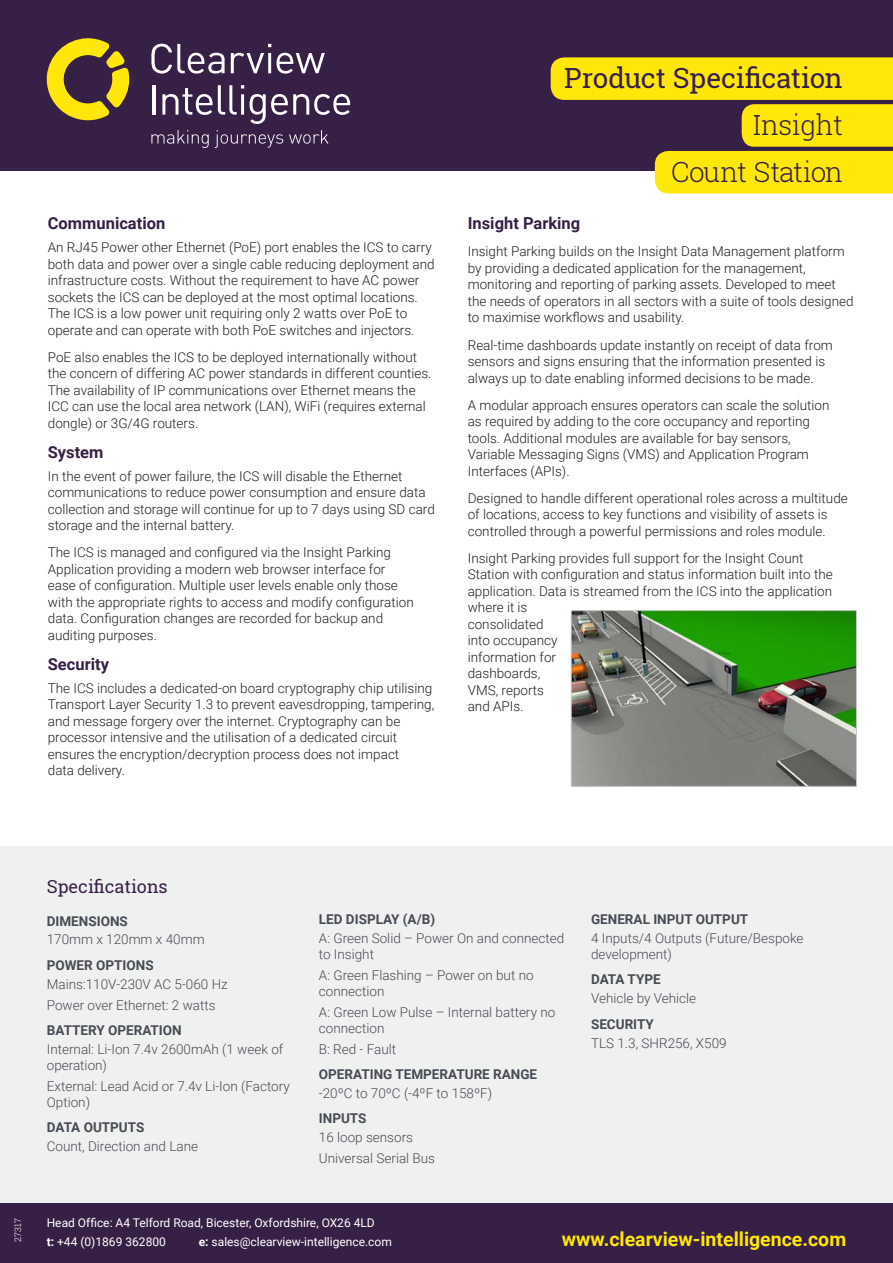
<style>
.page{position:relative;width:893px;height:1263px;background:#fff}
.page>*{position:absolute;margin:0;border:0;box-sizing:border-box;transform-origin:0 0}
.t1{font:27.75px "Roboto Slab";letter-spacing:-.01em;color:#372045}
.project___location{font:300 27.75px/46.8px "Roboto Slab";letter-spacing:-.01em;color:#372045;text-align:right}
.t2{font:700 19.5px "Roboto";color:#ffe709}
.key_heading{font:18px "Roboto Slab";color:#372045}
.sub_heading{font:700 16.5px "Roboto";color:#372045}
.body_text{font:700 16.5px "Roboto";color:#372045}
.body_text-2{font:300 13.5px/16.5px "Roboto";color:#231f20}
.spec{font:300 13.5px/15.8px "Roboto";color:#464b54}
.spec_title{font:700 13.5px "Roboto";color:#464b54}
.t3{font:12px "Roboto";color:#fff}
.strapline{font:300 9px "Roboto Slab";color:#fff}
.s1{font-weight:700}
</style>
<div class="page">
<div style="left:0;top:0;width:893px;height:170px;background:#372045"></div>
<svg style="left:46px;top:38px;width:83px;height:82px"></svg>
<svg style="left:151px;top:130px;width:58px;height:18px"></svg>
<svg style="left:215px;top:130px;width:68px;height:18px"></svg>
<svg style="left:289px;top:130px;width:39px;height:14px"></svg>
<svg style="left:151px;top:44px;width:74px;height:30px"></svg>
<svg style="left:231px;top:53px;width:33px;height:20px"></svg>
<hr style="left:268px;top:53px;width:3px;height:20px;background:#fff">
<svg style="left:277px;top:53px;width:48px;height:21px"></svg>
<hr style="left:153px;top:85px;width:3px;height:30px;background:#fff">
<svg style="left:162px;top:85px;width:82px;height:30px"></svg>
<hr style="left:241px;top:94px;width:3px;height:21px;background:#fff">
<svg style="left:250px;top:94px;width:100px;height:30px"></svg>
<svg style="left:551px;top:57px;width:342px;height:136px"></svg>
<div style="left:0;top:846px;width:893px;height:379px;background:#eff1f0"></div>
<img style="left:573px;top:612px;width:282px;height:173px">
<div style="left:571px;top:610px;width:286px;height:177px;border:1px solid #c8c9c9"></div>
<div style="left:0;top:1203px;width:893px;height:60px;background:#372045"></div>
<p class="sub_heading" style="left:48px;top:212px;width:119px">Communication</p>
<p class="body_text-2" style="left:48px;top:239px;width:388px">An RJ45 Power other Ethernet (PoE) port enables the ICS to carry both data and power over a single cable reducing deployment and infrastructure costs. Without the requirement to have AC power sockets the ICS can be deployed at the most optimal locations.<br>The ICS is a low power unit requiring only 2 watts over PoE to operate and can operate with both PoE switches and injectors.</p>
<p class="body_text-2" style="left:48px;top:348px;width:385px">PoE also enables the ICS to be deployed internationally without the concern of differing AC power standards in different counties.<br>The availability of IP communications over Ethernet means the ICC can use the local area network (LAN), WiFi (requires external dongle) or 3G/4G routers.</p>
<p class="sub_heading" style="left:48px;top:440px;width:57px">System</p>
<p class="body_text-2" style="left:48px;top:467px;width:389px">In the event of power failure, the ICS will disable the Ethernet communications to reduce power consumption and ensure data collection and storage will continue for up to 7 days using SD card storage and the internal battery.</p>
<p class="body_text-2" style="left:48px;top:544px;width:367px">The ICS is managed and configured via the Insight Parking Application providing a modern web browser interface for ease of configuration. Multiple user levels enable only those with the appropriate rights to access and modify configuration data. Configuration changes are recorded for backup and auditing purposes.</p>
<p class="sub_heading" style="left:48px;top:653px;width:63px">Security</p>
<p class="body_text-2" style="left:48px;top:679px;width:388px">The ICS includes a dedicated-on board cryptography chip utilising Transport Layer Security 1.3 to prevent eavesdropping, tampering, and message forgery over the internet. Cryptography can be processor intensive and the utilisation of a dedicated circuit ensures the encryption/decryption process does not impact<br>data delivery.</p>
<p class="t1" style="left:564px;top:59px;width:280px">Product Specification</p>
<p class="project___location" style="left:671px;top:101px;width:173px">Insight<br>Count Station</p>
<p class="body_text" style="left:468px;top:212px;width:114px">Insight Parking</p>
<p class="body_text-2" style="left:468px;top:243px;width:387px">Insight Parking builds on the Insight Data Management platform by providing a dedicated application for the management, monitoring and reporting of parking assets. Developed to meet the needs of operators in all sectors with a suite of tools designed to maximise workflows and usability.</p>
<p class="body_text-2" style="left:468px;top:336px;width:367px">Real-time dashboards update instantly on receipt of data from sensors and signs ensuring that the information presented is always up to date enabling informed decisions to be made.</p>
<p class="body_text-2" style="left:468px;top:396px;width:363px">A modular approach ensures operators can scale the solution as required by adding to the core occupancy and reporting tools. Additional modules are available for bay sensors, Variable Messaging Signs (VMS) and Application Program Interfaces (APIs).</p>
<p class="body_text-2" style="left:468px;top:489px;width:382px">Designed to handle different operational roles across a multitude of locations, access to key functions and visibility of assets is controlled through a powerful permissions and roles module.</p>
<p class="body_text-2" style="left:468px;top:549px;width:366px">Insight Parking provides full support for the Insight Count<br>Station with configuration and status information built into the application. Data is streamed from the ICS into the application where it is<br>consolidated<br>into occupancy<br>information for<br>dashboards,<br>VMS, reports<br>and APIs.</p>
<p class="strapline" style="left:12px;top:1241px;width:25px;rotate:-90deg">27317</p>
<p class="key_heading" style="left:47px;top:874px;width:123px">Specifications</p>
<p class="spec_title" style="left:47px;top:911px;width:83px">DIMENSIONS</p>
<p class="spec" style="left:47px;top:931px;width:159px">170mm x 120mm x 40mm</p>
<p class="spec_title" style="left:47px;top:955px;width:108px">POWER OPTIONS</p>
<p class="spec" style="left:47px;top:975px;width:183px">Mains:110V-230V AC 5-060 Hz</p>
<p class="spec" style="left:47px;top:996px;width:170px">Power over Ethernet: 2 watts</p>
<p class="spec_title" style="left:47px;top:1021px;width:136px">BATTERY OPERATION</p>
<p class="spec" style="left:47px;top:1041px;width:238px">Internal: Li-Ion 7.4v 2600mAh (1 week of operation)</p>
<p class="spec" style="left:47px;top:1078px;width:245px">External: Lead Acid or 7.4v Li-Ion (Factory<br>Option)</p>
<p class="spec_title" style="left:47px;top:1118px;width:99px">DATA OUTPUTS</p>
<p class="spec" style="left:47px;top:1138px;width:153px">Count, Direction and Lane</p>
<p class="spec_title" style="left:319px;top:910px;width:118px">LED DISPLAY (A/B)</p>
<p class="spec" style="left:319px;top:930px;width:247px">A: Green Solid – Power On and connected to Insight</p>
<p class="spec" style="left:319px;top:967px;width:216px">A: Green Flashing – Power on but no connection</p>
<p class="spec" style="left:319px;top:1004px;width:238px">A: Green Low Pulse – Internal battery no connection</p>
<p class="spec" style="left:319px;top:1041px;width:79px">B: Red - Fault</p>
<p class="spec_title" style="left:319px;top:1065px;width:220px">OPERATING TEMPERATURE RANGE</p>
<p class="spec" style="left:319px;top:1085px;width:175px">-20ºC to 70ºC (-4ºF to 158ºF)</p>
<p class="spec_title" style="left:319px;top:1109px;width:49px">INPUTS</p>
<p class="spec" style="left:319px;top:1129px;width:96px">16 loop sensors</p>
<p class="spec" style="left:319px;top:1150px;width:118px">Universal Serial Bus</p>
<p class="t3" style="left:47px;top:1215px;width:330px">Head Office: A4 Telford Road, Bicester, Oxfordshire, OX26 4LD</p>
<p class="spec_title" style="left:591px;top:910px;width:159px">GENERAL INPUT OUTPUT</p>
<p class="spec" style="left:591px;top:930px;width:214px">4 Inputs/4 Outputs (Future/Bespoke development)</p>
<p class="spec_title" style="left:591px;top:970px;width:71px">DATA TYPE</p>
<p class="spec" style="left:591px;top:990px;width:107px">Vehicle by Vehicle</p>
<p class="spec_title" style="left:591px;top:1014px;width:64px">SECURITY</p>
<p class="spec" style="left:591px;top:1034px;width:137px">TLS 1.3, SHR256, X509</p>
<p class="t3" style="left:47px;top:1233px;width:121px"><span class="s1">t:</span> +44 (0)1869 362800</p>
<p class="t3" style="left:199px;top:1233px;width:195px"><span class="s1">e:</span> sales@clearview-intelligence.com</p>
<p class="t2" style="left:562px;top:1225px;width:286px">www.clearview-intelligence.com</p>
</div>
